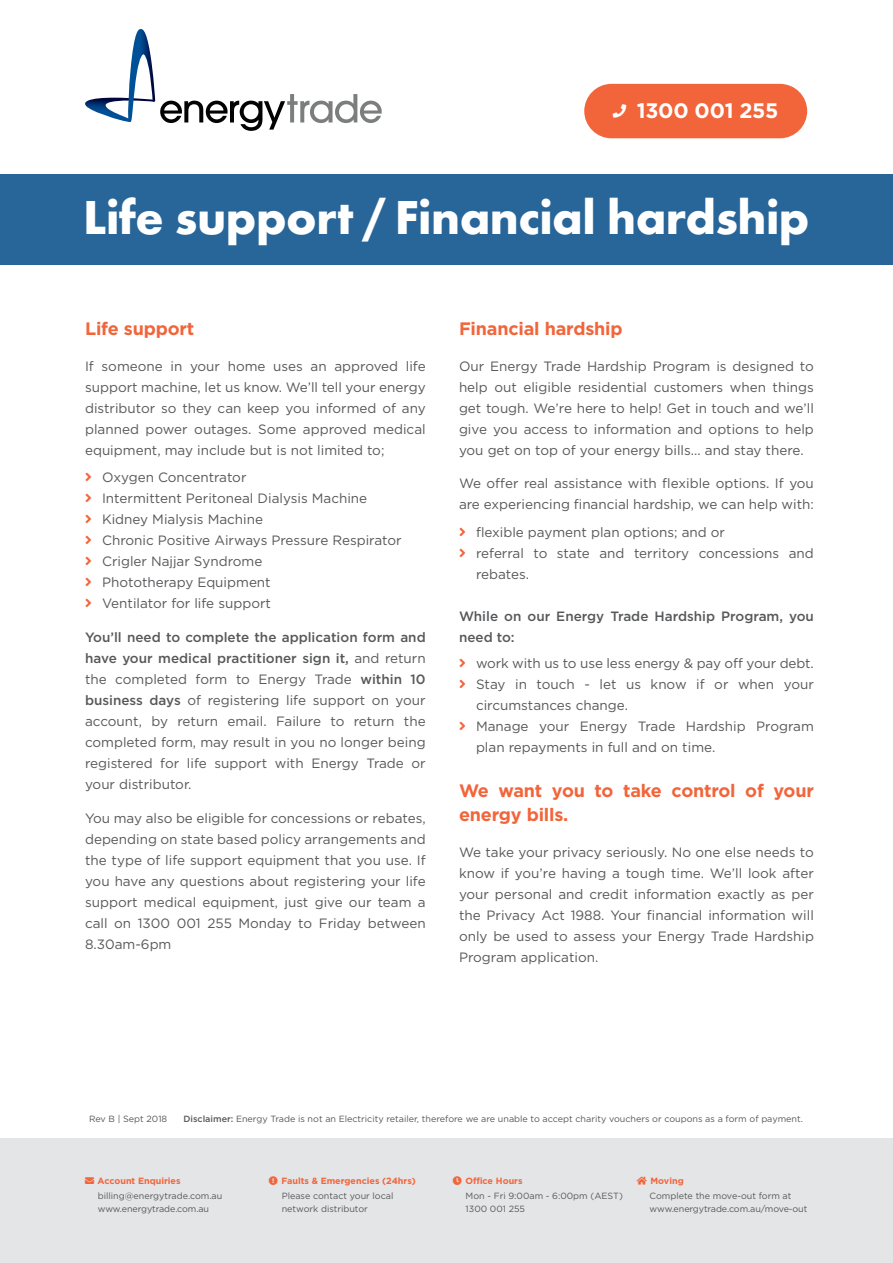
<style>
.page{position:relative;width:893px;height:1263px;background:#fff}
.page>*{position:absolute;margin:0;border:0;box-sizing:border-box;transform-origin:0 0}
.t1{font:700 49.5px "Futura EF";letter-spacing:-.01em;color:#fff}
.t2{font:700 21px "Gotham";letter-spacing:-.01em;color:#fff}
.t3{font:700 18px/24px "Gotham";letter-spacing:-.01em;color:#f2653b}
.Body{font:13.5px/21px "Gotham";color:#57585a;text-align:justify}
.t4{font:500 13.5px/21px "Gotham";color:#57585a}
.Body-2{font:9px/12.8px "Gotham";color:#57585a}
.Footer_Header{font:700 9px "Gotham";color:#f2653b}
.s1{font-weight:500}
</style>
<div class="page">
<div style="left:0;top:1138px;width:893px;height:125px;background:#e4e5e7"></div>
<div style="left:0;top:174px;width:893px;height:91px;background:#286699"></div>
<div style="left:584px;top:84px;width:223px;height:54px;background:#f2653b;border-radius:27px"></div>
<svg style="left:85px;top:29px;width:297px;height:102px"></svg>
<h3 class="t2" style="left:613px;top:97px;width:167px">□■ 1300 001 255</h3>
<h1 class="t1" style="left:83px;top:188px;width:728px">Life support / Financial hardship</h1>
<h3 class="t3" style="left:85px;top:316px;width:111px">Life support</h3>
<p class="Body" style="left:85px;top:355px;width:342px">If someone in your home uses an approved life support machine, let us know. We’ll tell your energy distributor so they can keep you informed of any planned power outages. Some approved medical equipment, may include but is not limited to;</p>
<p class="Body" style="left:102px;top:467px;width:146px">Oxygen Concentrator</p>
<p class="Body" style="left:102px;top:488px;width:267px">Intermittent Peritoneal Dialysis Machine</p>
<p class="Body" style="left:102px;top:509px;width:163px">Kidney Mialysis Machine</p>
<p class="Body" style="left:102px;top:530px;width:301px">Chronic Positive Airways Pressure Respirator</p>
<p class="Body" style="left:102px;top:551px;width:162px">Crigler Najjar Syndrome</p>
<p class="Body" style="left:102px;top:572px;width:170px">Phototherapy Equipment</p>
<p class="Body" style="left:102px;top:593px;width:170px">Ventilator for life support</p>
<p class="Body" style="left:85px;top:626px;width:342px"><span class="s1">You’ll need to complete the application form and have your medical practitioner sign it,</span> and return the completed form to Energy Trade <span class="s1">within 10 business days</span> of registering life support on your account, by return email. Failure to return the completed form, may result in you no longer being registered for life support with Energy Trade or your distributor.</p>
<p class="Body" style="left:85px;top:807px;width:342px">You may also be eligible for concessions or rebates, depending on state based policy arrangements and the type of life support equipment that you use. If you have any questions about registering your life support medical equipment, just give our team a call on 1300 001 255 Monday to Friday between 8.30am-6pm</p>
<h3 class="t3" style="left:459px;top:316px;width:165px">Financial hardship</h3>
<p class="Body" style="left:459px;top:355px;width:356px">Our Energy Trade Hardship Program is designed to help out eligible residential customers when things get tough. We’re here to help! Get in touch and we’ll give you access to information and options to help you get on top of your energy bills... and stay there.</p>
<p class="Body" style="left:459px;top:473px;width:356px">We offer real assistance with flexible options. If you are experiencing financial hardship, we can help with:</p>
<p class="Body" style="left:476px;top:521px;width:251px">flexible payment plan options; and or</p>
<p class="Body" style="left:476px;top:542px;width:339px">referral to state and territory concessions and rebates.</p>
<h4 class="t4" style="left:459px;top:606px;width:356px">While on our Energy Trade Hardship Program, you need to:</h4>
<p class="Body" style="left:476px;top:652px;width:339px">work with us to use less energy &amp; pay off your debt.</p>
<p class="Body" style="left:476px;top:673px;width:339px">Stay in touch - let us know if or when your circumstances change.</p>
<p class="Body" style="left:476px;top:715px;width:339px">Manage your Energy Trade Hardship Program plan repayments in full and on time.</p>
<h3 class="t3" style="left:459px;top:778px;width:356px">We want you to take control of your energy bills.</h3>
<p class="Body" style="left:459px;top:841px;width:356px">We take your privacy seriously. No one else needs to know if you’re having a tough time. We’ll look after your personal and credit information exactly as per the Privacy Act 1988. Your financial information will only be used to assess your Energy Trade Hardship Program application.</p>
<p class="Body-2" style="left:89px;top:1112px;width:80px">Rev B | Sept 2018</p>
<p class="Body-2" style="left:183px;top:1112px;width:621px"><span class="s1">Disclaimer:</span> Energy Trade is not an Electricity retailer, therefore we are unable to accept charity vouchers or coupons as a form of payment.</p>
<p class="Footer_Header" style="left:85px;top:1175px;width:97px">■❖●□ Account Enquiries</p>
<p class="Body-2" style="left:98px;top:1189px;width:126px">billing@energytrade.com.au www.energytrade.com.au</p>
<p class="Footer_Header" style="left:269px;top:1175px;width:148px">●▼□■● Faults &amp; Emergencies (24hrs)</p>
<p class="Body-2" style="left:282px;top:1189px;width:113px">Please contact your local network distributor</p>
<p class="Footer_Header" style="left:465px;top:1175px;width:59px">Office Hours</p>
<p class="Body-2" style="left:466px;top:1189px;width:159px">Mon - Fri 9:00am - 6:00pm (AEST)<br>1300 001 255</p>
<p class="Footer_Header" style="left:637px;top:1175px;width:48px">★ Moving</p>
<p class="Body-2" style="left:649px;top:1189px;width:159px">Complete the move-out form at www.energytrade.com.au/move-out</p>
</div>
